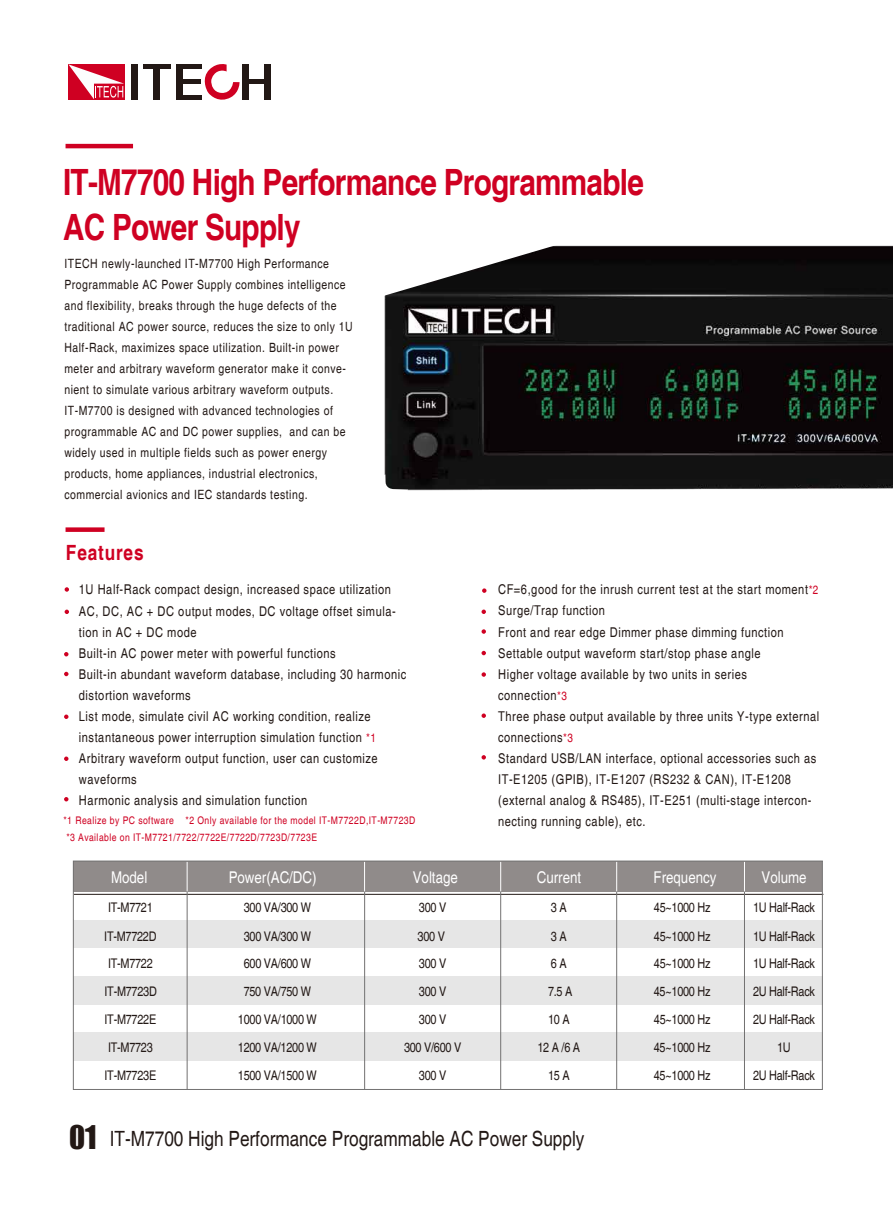
<style>
.page{position:relative;width:893px;height:1212px;background:#fff}
.page>*{position:absolute;margin:0;border:0;box-sizing:border-box;transform-origin:0 0}
.t1{font:700 condensed 36.3px/45px "Helvetica";letter-spacing:-.02em;color:#cf0022}
.t2{font:condensed 21px "Helvetica";color:#221815}
.t3{font:700 condensed 21px "Helvetica";letter-spacing:.04em;color:#cf0022}
.t4{font:condensed 16.2px "Helvetica";color:#fff}
.t5{font:condensed 13.5px/21px "Helvetica";letter-spacing:.04em;color:#221815}
.t6{font:condensed 13.2px "Helvetica";letter-spacing:-.02em;color:#221815}
.t7{font:condensed 12.75px/21px "Helvetica";letter-spacing:.04em;color:#221815}
.t8{font:condensed 10.5px/16.5px "Helvetica";letter-spacing:.04em;color:#cf0022}
.s1{font-size:12px;color:#cf0022}
.s2{font-family:"Impact";font-stretch:normal;font-size:30px}
</style>
<div class="page">
<div style="left:176px;top:64px;width:26px;height:5px;background:#221815"></div>
<svg style="left:68px;top:64px;width:56px;height:35px"></svg>
<div style="left:131px;top:64px;width:6px;height:36px;background:#221815"></div>
<div style="left:144px;top:64px;width:27px;height:5px;background:#221815"></div>
<div style="left:153px;top:68px;width:7px;height:32px;background:#221815"></div>
<hr style="left:176px;top:79px;width:25px;height:4px;background:#221815">
<div style="left:176px;top:95px;width:26px;height:5px;background:#221815"></div>
<div style="left:176px;top:64px;width:6px;height:36px;background:#221815"></div>
<svg style="left:204px;top:64px;width:36px;height:36px"></svg>
<div style="left:243px;top:64px;width:6px;height:36px;background:#221815"></div>
<hr style="left:249px;top:79px;width:15px;height:4px;background:#221815">
<div style="left:264px;top:64px;width:6px;height:36px;background:#221815"></div>
<img style="left:384px;top:298px;width:509px;height:193px">
<svg style="left:384px;top:245px;width:509px;height:53px"></svg>
<svg style="left:384px;top:474px;width:24px;height:17px"></svg>
<div style="left:74px;top:919px;width:749px;height:29px;background:#e6e6e6"></div>
<div style="left:74px;top:976px;width:749px;height:28px;background:#e6e6e6"></div>
<div style="left:74px;top:1032px;width:749px;height:28px;background:#e6e6e6"></div>
<div style="left:74px;top:861px;width:748px;height:30px;background:#908b8a"></div>
<hr style="left:187px;top:891px;width:1px;height:198px;background:#727171">
<hr style="left:500px;top:891px;width:1px;height:198px;background:#727171">
<hr style="left:364px;top:891px;width:1px;height:198px;background:#727171">
<hr style="left:616px;top:891px;width:1px;height:198px;background:#727171">
<hr style="left:744px;top:891px;width:1px;height:198px;background:#727171">
<svg style="left:187px;top:863px;width:1px;height:28px"></svg>
<svg style="left:500px;top:863px;width:1px;height:28px"></svg>
<svg style="left:364px;top:863px;width:1px;height:28px"></svg>
<svg style="left:616px;top:863px;width:1px;height:28px"></svg>
<svg style="left:744px;top:863px;width:1px;height:28px"></svg>
<div style="left:73px;top:861px;width:750px;height:229px;border:1px solid #727171"></div>
<svg style="left:65px;top:587px;width:4px;height:5px"></svg>
<svg style="left:65px;top:610px;width:4px;height:4px"></svg>
<svg style="left:64px;top:652px;width:4px;height:4px"></svg>
<svg style="left:64px;top:672px;width:4px;height:4px"></svg>
<svg style="left:64px;top:714px;width:4px;height:5px"></svg>
<svg style="left:64px;top:756px;width:4px;height:5px"></svg>
<svg style="left:64px;top:797px;width:4px;height:4px"></svg>
<svg style="left:482px;top:588px;width:4px;height:5px"></svg>
<svg style="left:482px;top:629px;width:4px;height:5px"></svg>
<svg style="left:482px;top:651px;width:4px;height:4px"></svg>
<svg style="left:482px;top:609px;width:4px;height:5px"></svg>
<svg style="left:482px;top:713px;width:4px;height:5px"></svg>
<svg style="left:482px;top:755px;width:4px;height:4px"></svg>
<svg style="left:482px;top:672px;width:4px;height:5px"></svg>
<div style="left:66px;top:527px;width:39px;height:5px;background:#cf0022"></div>
<hr style="left:66px;top:144px;width:67px;height:4px;background:#cf0022">
<p class="t1" style="left:63px;top:160px;width:582px">IT-M7700 High Performance Programmable<br>AC Power Supply</p>
<p class="t7" style="left:64px;top:253px;width:290px">ITECH newly-launched IT-M7700 High Performance Programmable AC Power Supply combines intelligence and flexibility, breaks through the huge defects of the traditional AC power source, reduces the size to only 1U Half-Rack, maximizes space utilization. Built-in power meter and arbitrary waveform generator make it conve&shy;nient to simulate various arbitrary waveform outputs.<br>IT-M7700 is designed with advanced technologies of programmable AC and DC power supplies, and can be widely used in multiple fields such as power energy products, home appliances, industrial electronics, commercial avionics and IEC standards testing.</p>
<p class="t3" style="left:66px;top:540px;width:79px">Features</p>
<p class="t5" style="left:79px;top:579px;width:329px">1U Half-Rack compact design, increased space utilization AC, DC, AC + DC output modes, DC voltage offset simula&shy;tion in AC + DC mode<br>Built-in AC power meter with powerful functions<br>Built-in abundant waveform database, including 30 harmonic distortion waveforms<br>List mode, simulate civil AC working condition, realize instantaneous power interruption simulation function <span class="s1">*1<br></span>Arbitrary waveform output function, user can customize waveforms<br>Harmonic analysis and simulation function</p>
<p class="t5" style="left:498px;top:579px;width:323px">CF=6,good for the inrush current test at the start moment<span class="s1">*2<br></span>Surge/Trap function<br>Front and rear edge Dimmer phase dimming function Settable output waveform start/stop phase angle<br>Higher voltage available by two units in series<br>connection<span class="s1">*3<br></span>Three phase output available by three units Y-type external connections<span class="s1">*3<br></span>Standard USB/LAN interface, optional accessories such as IT-E1205 (GPIB), IT-E1207 (RS232 &amp; CAN), IT-E1208 (external analog &amp; RS485), IT-E251 (multi-stage intercon&shy;necting running cable), etc.</p>
<p class="t8" style="left:64px;top:812px;width:353px">*1 Realize by PC software *2 Only available for the model IT-M7722D,IT-M7723D *3 Available on IT-M7721/7722/7722E/7722D/7723D/7723E</p>
<p class="t4" style="left:111px;top:868px;width:38px">Model</p>
<p class="t4" style="left:229px;top:868px;width:89px">Power(AC/DC)</p>
<p class="t4" style="left:413px;top:868px;width:47px">Voltage</p>
<p class="t4" style="left:537px;top:868px;width:46px">Current</p>
<p class="t4" style="left:654px;top:868px;width:64px">Frequency</p>
<p class="t4" style="left:761px;top:868px;width:47px">Volume</p>
<p class="t6" style="left:108px;top:899px;width:46px">IT-M7721</p>
<p class="t6" style="left:244px;top:899px;width:69px">300 VA/300 W</p>
<p class="t6" style="left:419px;top:899px;width:29px">300 V</p>
<p class="t6" style="left:551px;top:899px;width:17px">3 A</p>
<p class="t6" style="left:654px;top:899px;width:58px">45~1000 Hz</p>
<p class="t6" style="left:753px;top:899px;width:63px">1U Half-Rack</p>
<p class="t6" style="left:104px;top:928px;width:54px">IT-M7722D</p>
<p class="t6" style="left:244px;top:928px;width:69px">300 VA/300 W</p>
<p class="t6" style="left:418px;top:928px;width:29px">300 V</p>
<p class="t6" style="left:551px;top:928px;width:17px">3 A</p>
<p class="t6" style="left:654px;top:928px;width:58px">45~1000 Hz</p>
<p class="t6" style="left:753px;top:928px;width:63px">1U Half-Rack</p>
<p class="t6" style="left:108px;top:955px;width:46px">IT-M7722</p>
<p class="t6" style="left:244px;top:955px;width:69px">600 VA/600 W</p>
<p class="t6" style="left:419px;top:955px;width:29px">300 V</p>
<p class="t6" style="left:551px;top:955px;width:17px">6 A</p>
<p class="t6" style="left:654px;top:955px;width:58px">45~1000 Hz</p>
<p class="t6" style="left:753px;top:955px;width:63px">1U Half-Rack</p>
<p class="t6" style="left:105px;top:984px;width:54px">IT-M7723D</p>
<p class="t6" style="left:244px;top:984px;width:69px">750 VA/750 W</p>
<p class="t6" style="left:419px;top:984px;width:29px">300 V</p>
<p class="t6" style="left:548px;top:984px;width:26px">7.5 A</p>
<p class="t6" style="left:654px;top:984px;width:58px">45~1000 Hz</p>
<p class="t6" style="left:753px;top:984px;width:63px">2U Half-Rack</p>
<p class="t6" style="left:105px;top:1011px;width:53px">IT-M7722E</p>
<p class="t6" style="left:238px;top:1011px;width:80px">1000 VA/1000 W</p>
<p class="t6" style="left:419px;top:1011px;width:29px">300 V</p>
<p class="t6" style="left:548px;top:1011px;width:23px">10A</p>
<p class="t6" style="left:654px;top:1011px;width:58px">45~1000 Hz</p>
<p class="t6" style="left:753px;top:1011px;width:63px">2U Half-Rack</p>
<p class="t6" style="left:108px;top:1039px;width:46px">IT-M7723</p>
<p class="t6" style="left:238px;top:1039px;width:80px">1200 VA/1200 W</p>
<p class="t6" style="left:404px;top:1039px;width:59px">300 V/600 V</p>
<p class="t6" style="left:537px;top:1039px;width:44px">12 A /6 A</p>
<p class="t6" style="left:654px;top:1039px;width:58px">45~1000 Hz</p>
<p class="t6" style="left:777px;top:1039px;width:15px">1U</p>
<p class="t6" style="left:105px;top:1067px;width:53px">IT-M7723E</p>
<p class="t6" style="left:238px;top:1067px;width:80px">1500 VA/1500 W</p>
<p class="t6" style="left:419px;top:1067px;width:29px">300 V</p>
<p class="t6" style="left:548px;top:1067px;width:23px">15A</p>
<p class="t6" style="left:654px;top:1067px;width:58px">45~1000 Hz</p>
<p class="t6" style="left:753px;top:1067px;width:63px">2U Half-Rack</p>
<p class="t2" style="left:69px;top:1126px;width:517px"><span class="s2">01</span> IT-M7700 High Performance Programmable AC Power Supply</p>
</div>
